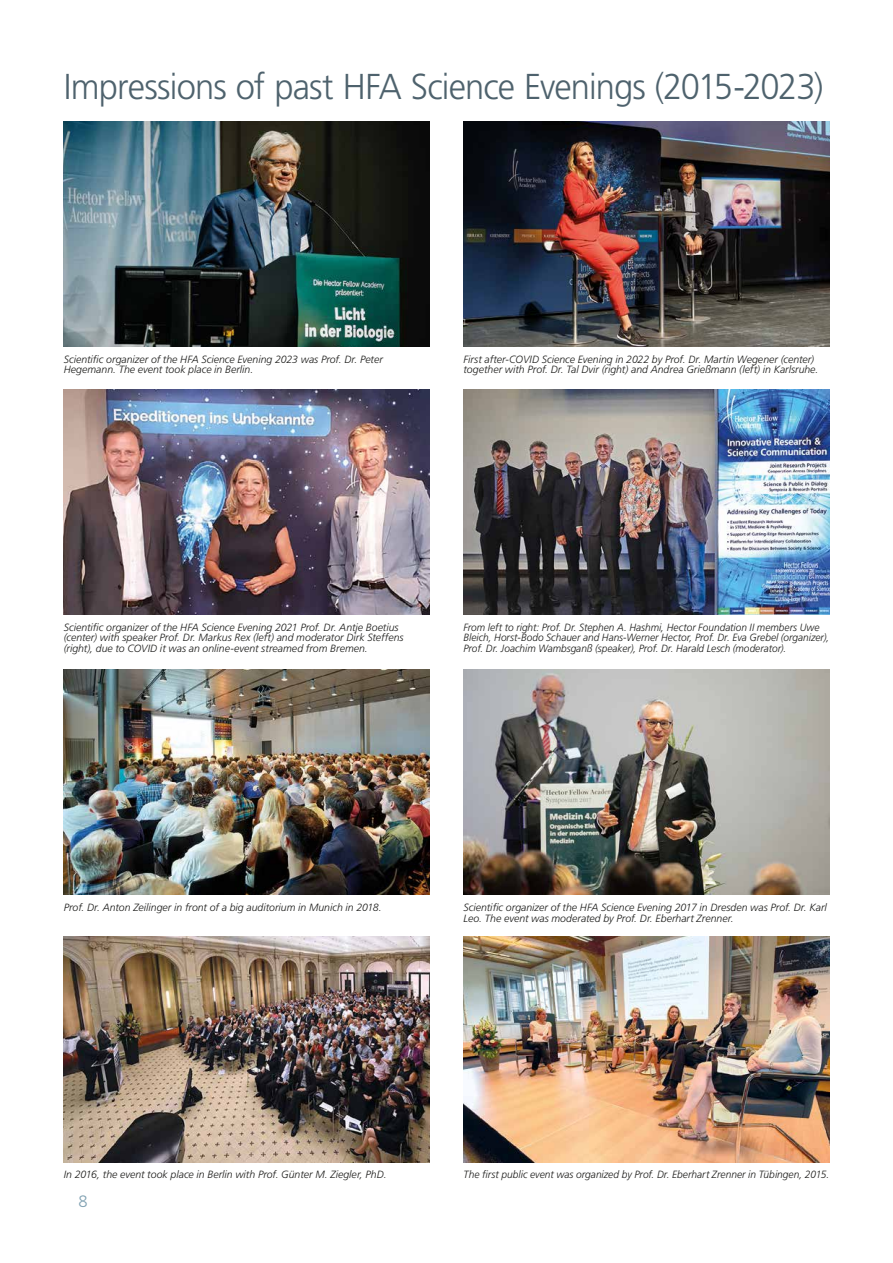
<style>
.page{position:relative;width:893px;height:1263px;background:#fff}
.page>*{position:absolute;margin:0;border:0;box-sizing:border-box;transform-origin:0 0}
.t1{font:300 36px "Frutiger LT Std";letter-spacing:-.025em;color:#4e626d;scale:.96 1}
.t2{font:300 16.5px "Frutiger LT Std";color:#80a1b2}
.t3{font:italic 300 10.5px/10.5px "Frutiger LT Std";color:#1d1d1b}
.t4{font:italic 300 10.5px/10.5px "Frutiger LT Std";color:#1d1d1b;scale:.96 1}
</style>
<div class="page">
<img style="left:463px;top:389px;width:366px;height:225px">
<img style="left:64px;top:389px;width:365px;height:225px">
<img style="left:64px;top:121px;width:365px;height:226px">
<img style="left:463px;top:121px;width:366px;height:226px">
<img style="left:64px;top:669px;width:365px;height:226px">
<img style="left:463px;top:669px;width:366px;height:226px">
<img style="left:64px;top:936px;width:365px;height:226px">
<img style="left:463px;top:936px;width:366px;height:226px">
<h1 class="t1" style="left:64px;top:66px;width:793px">Impressions of past HFA Science Evenings (2015-2023)</h1>
<p class="t3" style="left:64px;top:354px;width:321px">Scientific organizer of the HFA Science Evening 2023 was Prof. Dr. Peter<br>Hegemann. The event took place in Berlin.</p>
<p class="t3" style="left:463px;top:354px;width:356px">First after-COVID Science Evening in 2022 by Prof. Dr. Martin Wegener (center) together with Prof. Dr. Tal Dvir (right) and Andrea Grießmann (left) in Karlsruhe.</p>
<p class="t3" style="left:64px;top:622px;width:341px">Scientific organizer of the HFA Science Evening 2021 Prof. Dr. Antje Boetius (center) with speaker Prof. Dr. Markus Rex (left) and moderator Dirk Steffens (right), due to COVID it was an online-event streamed from Bremen.</p>
<p class="t4" style="left:463px;top:622px;width:382px">From left to right: Prof. Dr. Stephen A. Hashmi, Hector Foundation II members Uwe<br>Bleich, Horst-Bodo Schauer and Hans-Werner Hector, Prof. Dr. Eva Grebel (organizer),<br>Prof. Dr. Joachim Wambsganß (speaker), Prof. Dr. Harald Lesch (moderator).</p>
<p class="t3" style="left:64px;top:902px;width:320px">Prof. Dr. Anton Zeilinger in front of a big auditorium in Munich in 2018.</p>
<p class="t3" style="left:463px;top:902px;width:365px">Scientific organizer of the HFA Science Evening 2017 in Dresden was Prof. Dr. Karl<br>Leo. The event was moderated by Prof. Dr. Eberhart Zrenner.</p>
<p class="t3" style="left:64px;top:1169px;width:324px">In 2016, the event took place in Berlin with Prof. Günter M. Ziegler, PhD.</p>
<p class="t3" style="left:463px;top:1169px;width:367px">The first public event was organized by Prof. Dr. Eberhart Zrenner in Tübingen, 2015.</p>
<h2 class="t2" style="left:78px;top:1192px;width:11px">8</h2>
</div>
